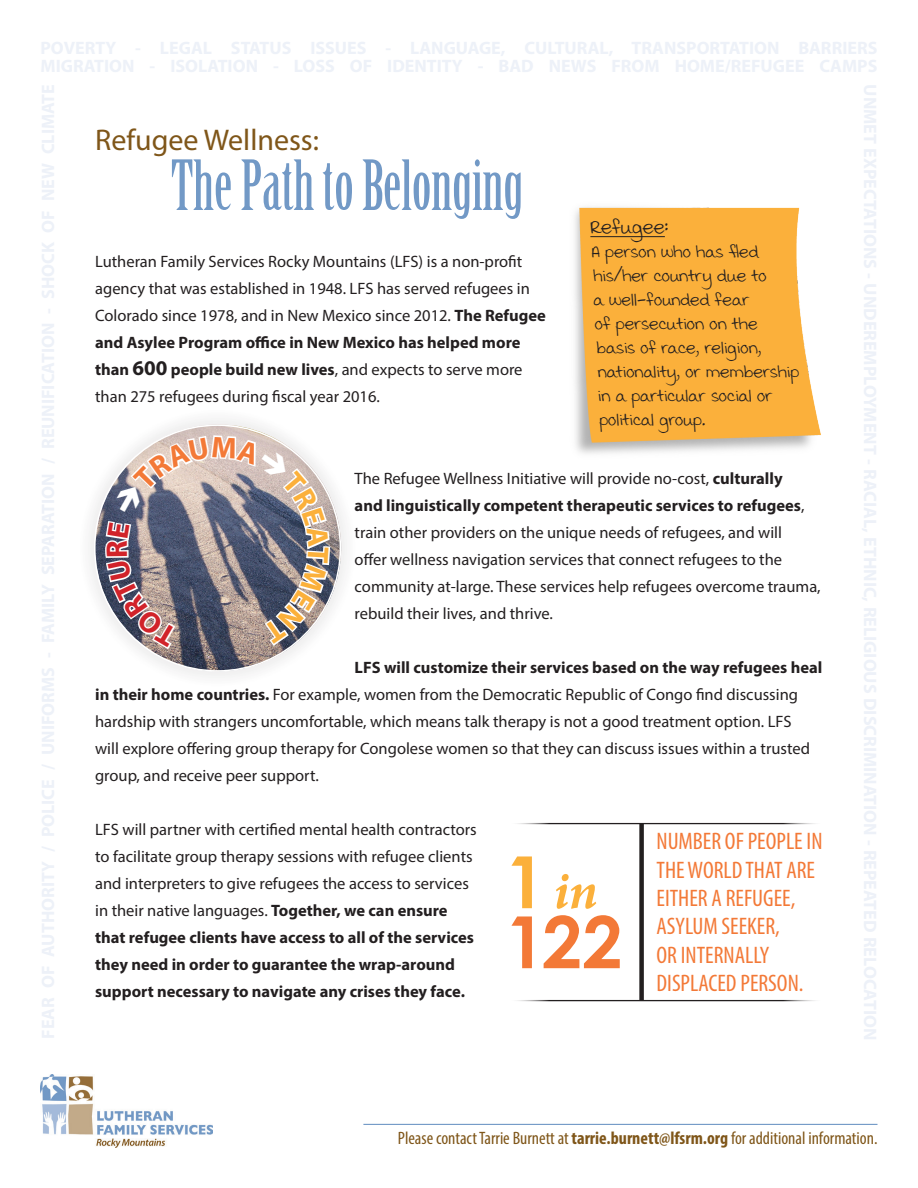
<style>
.page{position:relative;width:918px;height:1188px;background:#fff}
.page>*{position:absolute;margin:0;border:0;box-sizing:border-box;transform-origin:0 0}
.t1{font:700 72px "Century Gothic";color:#f37937}
.t2{font:67.5px "Birch Std";color:#7299c6}
.t3{font:italic 700 52.5px "Minion Pro";color:#fbb03b}
.t4{font:30px "Myriad Pro";color:#7f5619}
.t5{font:condensed 24px/28.5px "Myriad Pro";color:#f37937}
.t6{font:24px "Swister";color:#231f20}
.t7{font:21px/24px "Swister";color:#231f20}
.t8{font:condensed 18px "Myriad Pro";color:#7f5619}
.t9{font:16.5px/27px "Myriad Pro";color:#231f20}
.s1{font-weight:700}
.s2{font-weight:700;font-size:21px}
.s3{font-family:"Century Gothic";font-style:normal;font-size:72px}
</style>
<div class="page">
<img style="left:40px;top:1074px;width:173px;height:74px">
<img style="left:574px;top:207px;width:247px;height:247px">
<hr style="left:590px;top:236px;width:75px;height:1px;background:#231f20">
<hr style="left:363px;top:1124px;width:515px;height:1px;background:#7299c6">
<div style="left:639px;top:823px;width:5px;height:177px;background:#231f20"></div>
<hr style="left:509px;top:823px;width:315px;height:1px;background:#231f20">
<hr style="left:509px;top:1000px;width:315px;height:1px;background:#231f20">
<div style="left:79px;top:410px;width:277px;height:277px;background:#231f20;opacity:.75"></div>
<svg style="left:103px;top:410px;width:229px;height:241px"></svg>
<h3 class="t4" style="left:95px;top:121px;width:225px">Refugee Wellness:</h3>
<h2 class="t2" style="left:171px;top:147px;width:354px">The Path to Belonging</h2>
<p class="t9" style="left:95px;top:248px;width:452px">Lutheran Family Services Rocky Mountains (LFS) is a non-profit agency that was established in 1948. LFS has served refugees in Colorado since 1978, and in New Mexico since 2012. <span class="s1">The Refugee and Asylee Program office in New Mexico has helped more than</span> <span class="s2">600</span> <span class="s1">people build new lives</span>, and expects to serve more than 275 refugees during fiscal year 2016.</p>
<h3 class="t6" style="left:590px;top:211px;width:80px">Refugee:</h3>
<p class="t7" style="left:592px;top:240px;width:209px">A person who has fled his/her country due to<br>a well-founded fear<br>of persecution on the<br>basis of race, religion, nationality, or membership in a particular social or political group.</p>
<p class="t9" style="left:355px;top:465px;width:468px">The Refugee Wellness Initiative will provide no-cost, <span class="s1">culturally<br>and linguistically competent therapeutic services to refugees</span>, train other providers on the unique needs of refugees, and will<br>offer wellness navigation services that connect refugees to the community at-large. These services help refugees overcome trauma, rebuild their lives, and thrive.</p>
<p class="t9" style="left:95px;top:654px;width:729px;text-indent:259px"><span class="s1">LFS will customize their services based on the way refugees heal in their home countries.</span> For example, women from the Democratic Republic of Congo find discussing hardship with strangers uncomfortable, which means talk therapy is not a good treatment option. LFS<br>will explore offering group therapy for Congolese women so that they can discuss issues within a trusted group, and receive peer support.</p>
<p class="t9" style="left:95px;top:816px;width:383px">LFS will partner with certified mental health contractors to facilitate group therapy sessions with refugee clients and interpreters to give refugees the access to services in their native languages. <span class="s1">Together, we can ensure that refugee clients have access to all of the services they need in order to guarantee the wrap-around support necessary to navigate any crises they face.</span></p>
<h3 class="t5" style="left:657px;top:827px;width:167px">NUMBER OF PEOPLE IN<br>THE WORLD THAT ARE<br>EITHER A REFUGEE,<br>ASYLUM SEEKER,<br>OR INTERNALLY<br>DISPLACED PERSON.</h3>
<h3 class="t3" style="left:505px;top:854px;width:94px"><span class="s3">1</span> in</h3>
<h1 class="t1" style="left:505px;top:887px;width:119px">122</h1>
<p class="t8" style="left:398px;top:1127px;width:481px">Please contact Tarrie Burnett at <span class="s1">tarrie.burnett@lfsrm.org</span> for additional information.</p>
</div>
